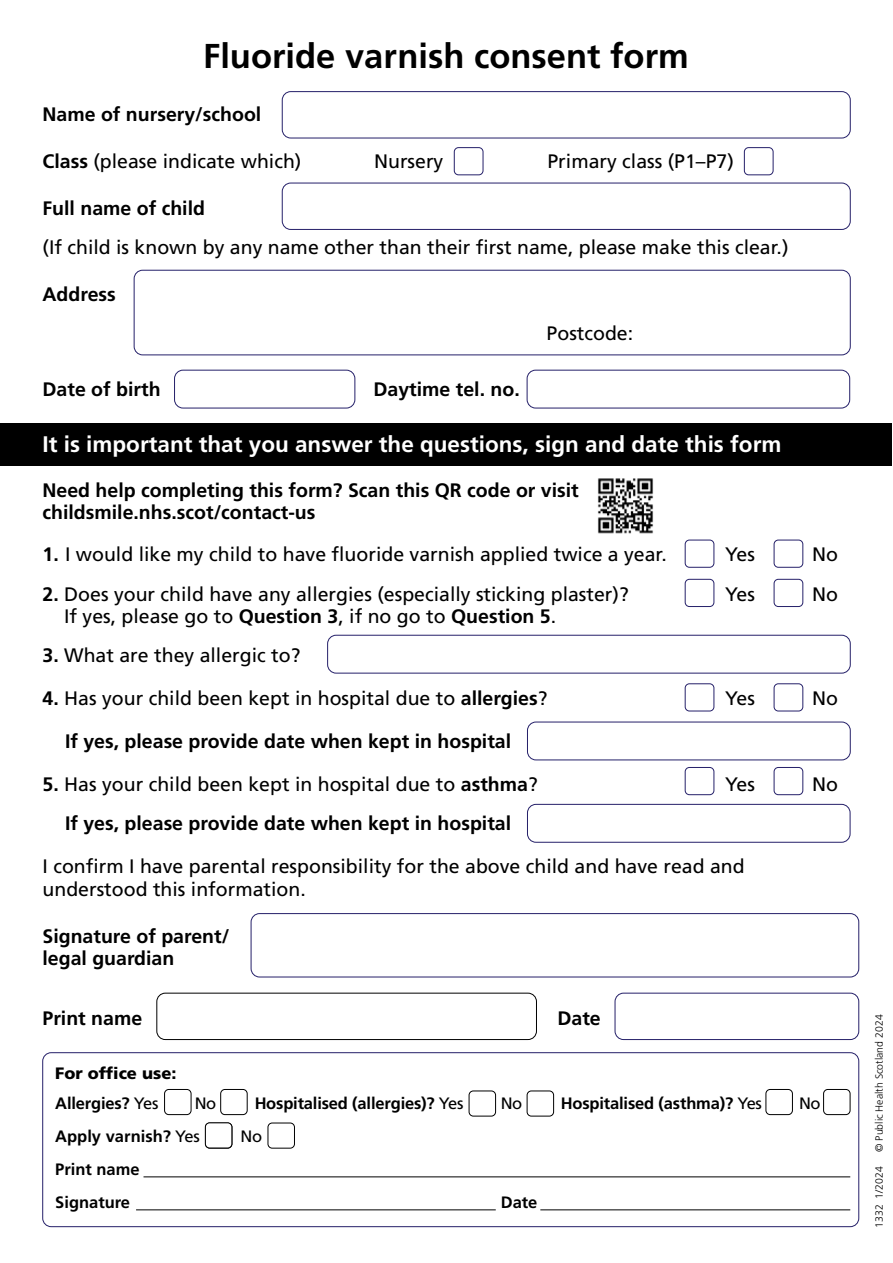
<style>
.page{position:relative;width:893px;height:1263px;background:#fff}
.page>*{position:absolute;margin:0;border:0;box-sizing:border-box;transform-origin:0 0}
.t1{font:700 34.5px "Frutiger LT Std";color:#000}
.t2{font:700 22.5px "Frutiger LT Std";color:#fff}
.t3{font:19.5px/22.5px "Frutiger LT Std";color:#000}
.t4{font:700 19.5px/22.5px "Frutiger LT Std";color:#000}
.t5{font:700 16.5px/33px "Frutiger LT Std";letter-spacing:-.01em;color:#000}
.t6{font:900 16.5px "Frutiger LT Std";color:#000}
.t7{font:16.5px "Frutiger LT Std";letter-spacing:-.025em;color:#000}
.t8{font:300 10.5px "Frutiger LT Std";color:#000}
.s1{font-weight:700}
.s2{font-weight:400}
</style>
<div class="page">
<div style="left:0;top:423px;width:892px;height:43px;background:#000"></div>
<div style="left:282px;top:91px;width:568px;height:47px;border:1px solid #252069;border-radius:9px"></div>
<div style="left:174px;top:370px;width:181px;height:38px;border:1px solid #252069;border-radius:9px"></div>
<div style="left:527px;top:370px;width:323px;height:38px;border:1px solid #252069;border-radius:9px"></div>
<div style="left:157px;top:993px;width:380px;height:47px;border:1px solid #000;border-radius:9px"></div>
<div style="left:615px;top:993px;width:244px;height:47px;border:1px solid #252069;border-radius:9px"></div>
<div style="left:327px;top:635px;width:523px;height:38px;border:1px solid #252069;border-radius:9px"></div>
<div style="left:251px;top:913px;width:608px;height:64px;border:1px solid #252069;border-radius:9px"></div>
<div style="left:527px;top:722px;width:323px;height:38px;border:1px solid #252069;border-radius:9px"></div>
<div style="left:527px;top:804px;width:323px;height:38px;border:1px solid #252069;border-radius:9px"></div>
<div style="left:282px;top:183px;width:568px;height:47px;border:1px solid #252069;border-radius:9px"></div>
<div style="left:134px;top:270px;width:716px;height:85px;border:1px solid #252069;border-radius:9px"></div>
<div style="left:685px;top:540px;width:29px;height:27px;border:1px solid #252069;border-radius:4px"></div>
<div style="left:454px;top:147px;width:29px;height:28px;border:1px solid #252069;border-radius:4px"></div>
<div style="left:744px;top:147px;width:29px;height:28px;border:1px solid #252069;border-radius:4px"></div>
<div style="left:685px;top:579px;width:29px;height:28px;border:1px solid #252069;border-radius:4px"></div>
<div style="left:685px;top:684px;width:29px;height:27px;border:1px solid #252069;border-radius:4px"></div>
<div style="left:685px;top:767px;width:29px;height:28px;border:1px solid #252069;border-radius:4px"></div>
<div style="left:774px;top:540px;width:29px;height:27px;border:1px solid #252069;border-radius:4px"></div>
<div style="left:774px;top:579px;width:29px;height:28px;border:1px solid #252069;border-radius:4px"></div>
<div style="left:774px;top:684px;width:29px;height:27px;border:1px solid #252069;border-radius:4px"></div>
<div style="left:774px;top:767px;width:29px;height:28px;border:1px solid #252069;border-radius:4px"></div>
<div style="left:43px;top:1052px;width:816px;height:175px;border:1px solid #252069;border-radius:9px"></div>
<div style="left:164px;top:1089px;width:27px;height:26px;border:1px solid #000;border-radius:4px"></div>
<div style="left:205px;top:1123px;width:27px;height:25px;border:1px solid #000;border-radius:4px"></div>
<div style="left:220px;top:1089px;width:27px;height:26px;border:1px solid #000;border-radius:4px"></div>
<div style="left:268px;top:1123px;width:27px;height:25px;border:1px solid #000;border-radius:4px"></div>
<div style="left:469px;top:1091px;width:27px;height:25px;border:1px solid #000;border-radius:4px"></div>
<div style="left:527px;top:1091px;width:27px;height:25px;border:1px solid #000;border-radius:4px"></div>
<div style="left:766px;top:1089px;width:27px;height:26px;border:1px solid #000;border-radius:4px"></div>
<div style="left:823px;top:1089px;width:27px;height:26px;border:1px solid #000;border-radius:4px"></div>
<hr style="left:144px;top:1176px;width:706px;height:1px;background:#000">
<hr style="left:136px;top:1209px;width:360px;height:1px;background:#000">
<hr style="left:540px;top:1209px;width:310px;height:1px;background:#000">
<img style="left:597px;top:478px;width:57px;height:56px">
<h1 class="t1" style="left:203px;top:36px;width:487px">Fluoride varnish consent form</h1>
<p class="t4" style="left:43px;top:103px;width:220px">Name of nursery/school</p>
<p class="t3" style="left:43px;top:150px;width:260px"><span class="s1">Class</span> (please indicate which)</p>
<p class="t4" style="left:43px;top:197px;width:164px">Full name of child</p>
<p class="t3" style="left:43px;top:236px;width:747px">(If child is known by any name other than their first name, please make this clear (.</p>
<p class="t4" style="left:43px;top:283px;width:75px">Address</p>
<p class="t3" style="left:547px;top:322px;width:88px">Postcode:</p>
<p class="t3" style="left:547px;top:150px;width:188px">Primary class ( ( 7P–1P</p>
<p class="t3" style="left:374px;top:150px;width:71px">Nursery</p>
<p class="t4" style="left:43px;top:378px;width:120px">Date of birth</p>
<p class="t2" style="left:43px;top:431px;width:740px">It is important that you answer the questions, sign and date this form</p>
<p class="t4" style="left:43px;top:479px;width:538px">Need help completing this form? Scan this QR code or visit childsmile.nhs.scot/contact-us</p>
<p class="t4" style="left:373px;top:378px;width:148px">Daytime tel. no.</p>
<p class="t3" style="left:43px;top:543px;width:626px"><span class="s1">1.</span> I would like my child to have fluoride varnish applied twice a year.</p>
<p class="t3" style="left:725px;top:543px;width:31px">Yes</p>
<p class="t3" style="left:812px;top:543px;width:27px">No</p>
<p class="t3" style="left:64px;top:583px;width:566px;text-indent:-22px"><span class="s1">2.</span> Does your child have any allergies (especially sticking plaster)?<br>If yes, please go to <span class="s1">Question 3</span>, if no go to <span class="s1">Question 5</span>.</p>
<p class="t3" style="left:43px;top:644px;width:259px"><span class="s1">3.</span> What are they allergic to?</p>
<p class="t3" style="left:725px;top:583px;width:31px">Yes</p>
<p class="t3" style="left:812px;top:583px;width:27px">No</p>
<p class="t3" style="left:43px;top:687px;width:506px"><span class="s1">4.</span> Has your child been kept in hospital due to <span class="s1">allergies</span>?</p>
<p class="t4" style="left:65px;top:730px;width:448px">If yes, please provide date when kept in hospital</p>
<p class="t3" style="left:725px;top:687px;width:31px">Yes</p>
<p class="t3" style="left:812px;top:687px;width:27px">No</p>
<p class="t4" style="left:43px;top:765px;width:497px;line-height:38.7px;text-align:center">5. <span class="s2">Has your child been kept in hospital due to</span> asthma<span class="s2">?<br></span>If yes, please provide date when kept in hospital</p>
<p class="t3" style="left:43px;top:855px;width:704px">I confirm I have parental responsibility for the above child and have read and understood this information.</p>
<p class="t4" style="left:43px;top:926px;width:188px;line-height:21.8px">Signature of parent/ legal guardian</p>
<p class="t3" style="left:725px;top:773px;width:31px">Yes</p>
<p class="t3" style="left:812px;top:773px;width:27px">No</p>
<p class="t4" style="left:43px;top:1007px;width:101px">Print name</p>
<p class="t8" style="left:873px;top:1152px;width:139px;rotate:-90deg">© Public Health Scotland 2024</p>
<p class="t8" style="left:873px;top:1199px;width:34px;rotate:-90deg">1/2024</p>
<p class="t8" style="left:873px;top:1228px;width:25px;rotate:-90deg">1332</p>
<p class="t4" style="left:557px;top:1007px;width:45px">Date</p>
<p class="t6" style="left:55px;top:1063px;width:123px">For office use:</p>
<p class="t5" style="left:255px;top:1087px;width:210px">Hospitalised (allergies)? <span class="s2">Yes</span></p>
<p class="t5" style="left:561px;top:1087px;width:203px">Hospitalised (asthma)? <span class="s2">Yes</span></p>
<p class="t5" style="left:55px;top:1087px;width:105px">Allergies? <span class="s2">Yes</span></p>
<p class="t7" style="left:195px;top:1093px;width:23px">No</p>
<p class="t7" style="left:501px;top:1093px;width:23px">No</p>
<p class="t7" style="left:799px;top:1093px;width:23px">No</p>
<p class="t5" style="left:55px;top:1120px;width:146px">Apply varnish? <span class="s2">Yes<br></span>Print name</p>
<p class="t7" style="left:240px;top:1126px;width:23px">No</p>
<p class="t5" style="left:55px;top:1186px;width:76px">Signature</p>
<p class="t5" style="left:501px;top:1186px;width:38px">Date</p>
</div>
